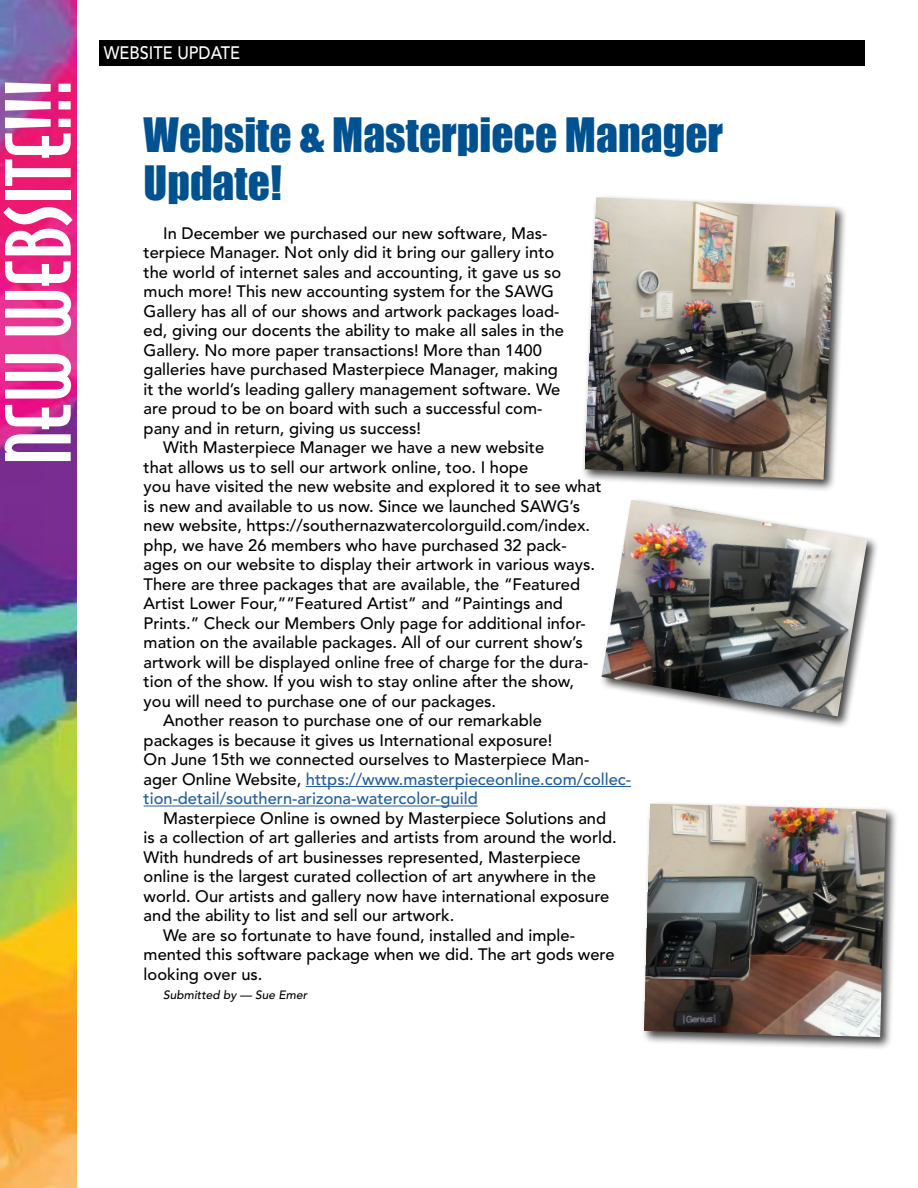
<style>
.page{position:relative;width:918px;height:1188px;background:#fff}
.page>*{position:absolute;margin:0;border:0;box-sizing:border-box;transform-origin:0 0}
.t1{font:85.05px "Bodega Sans Medium Oldstyle";color:#fff}
.t2{font:43.5px/48px "Impact";color:#00518f}
.t3{font:500 18px "Avenir LT Std";color:#fff;scale:.91 1}
.t4{font:500 16.5px/19.5px "Avenir LT Std";color:#000}
.t5{font:500 16.5px "Avenir LT Std";color:#215e9e}
.t6{font:italic 500 12px "Avenir LT Std";color:#000}
.s1{color:#000}
</style>
<div class="page">
<img style="left:0;top:0;width:77px;height:1188px">
<hr style="left:306px;top:786px;width:325px;height:1px;background:#215e9e">
<hr style="left:144px;top:806px;width:334px;height:1px;background:#215e9e">
<div style="left:581px;top:194px;width:267px;height:298px;background:#000;opacity:.75"></div>
<img style="left:584px;top:197px;width:251px;height:283px">
<div style="left:599px;top:497px;width:281px;height:232px;background:#000;opacity:.75"></div>
<img style="left:602px;top:500px;width:265px;height:216px">
<div style="left:100px;top:40px;width:765px;height:26px;background:#000"></div>
<div style="left:641px;top:800px;width:258px;height:250px;background:#000;opacity:.75"></div>
<img style="left:644px;top:804px;width:242px;height:233px">
<h1 class="t1" style="left:-12px;top:465px;width:387px;rotate:-90deg">NEW WEBSITE!!!</h1>
<p class="t3" style="left:104px;top:42px;width:151px">WEBSITE UPDATE</p>
<h2 class="t2" style="left:144px;top:110px;width:581px">Website &amp; Masterpiece Manager<br>Update!</h2>
<p class="t4" style="left:144px;top:224px;width:422px;text-indent:20px">In December we purchased our new software, Mas&shy;terpiece Manager. Not only did it bring our gallery into the world of internet sales and accounting, it gave us so much more! This new accounting system for the SAWG Gallery has all of our shows and artwork packages load&shy;ed, giving our docents the ability to make all sales in the Gallery. No more paper transactions! More than 1400 galleries have purchased Masterpiece Manager, making it the world’s leading gallery management software. We are proud to be on board with such a successful com&shy;pany and in return, giving us success!</p>
<p class="t4" style="left:163px;top:438px;width:383px">With Masterpiece Manager we have a new website</p>
<p class="t4" style="left:144px;top:458px;width:386px">that allows us to sell our artwork online, too. I hope</p>
<p class="t4" style="left:144px;top:477px;width:459px">you have visited the new website and explored it to see what</p>
<p class="t4" style="left:144px;top:497px;width:438px">is new and available to us now. Since we launched SAWG’s</p>
<p class="t4" style="left:144px;top:516px;width:448px">new website, https://southernazwatercolorguild.com/index.</p>
<p class="t4" style="left:144px;top:536px;width:425px">php, we have 26 members who have purchased 32 pack-</p>
<p class="t4" style="left:144px;top:555px;width:453px">ages on our website to display their artwork in various ways.</p>
<p class="t4" style="left:144px;top:575px;width:438px">There are three packages that are available, the “Featured</p>
<p class="t4" style="left:144px;top:594px;width:421px">Artist Lower Four,””Featured Artist” and “Paintings and</p>
<p class="t4" style="left:144px;top:614px;width:444px">Prints.” Check our Members Only page for additional infor-</p>
<p class="t4" style="left:144px;top:633px;width:441px">mation on the available packages. All of our current show’s</p>
<p class="t4" style="left:144px;top:653px;width:446px">artwork will be displayed online free of charge for the dura-</p>
<p class="t4" style="left:144px;top:672px;width:432px">tion of the show. If you wish to stay online after the show,</p>
<p class="t4" style="left:144px;top:692px;width:354px">you will need to purchase one of our packages.</p>
<p class="t4" style="left:163px;top:711px;width:380px">Another reason to purchase one of our remarkable</p>
<p class="t4" style="left:144px;top:731px;width:410px">packages is because it gives us International exposure!</p>
<p class="t4" style="left:144px;top:750px;width:447px">On June 15th we connected ourselves to Masterpiece Man-</p>
<p class="t5" style="left:144px;top:770px;width:489px"><span class="s1">ager Online Website,</span> https://www.masterpieceonline.com/collec-</p>
<p class="t5" style="left:144px;top:789px;width:336px">tion-detail/southern-arizona-watercolor-guild</p>
<p class="t4" style="left:163px;top:809px;width:445px">Masterpiece Online is owned by Masterpiece Solutions and</p>
<p class="t4" style="left:144px;top:828px;width:475px">is a collection of art galleries and artists from around the world.</p>
<p class="t4" style="left:144px;top:848px;width:438px">With hundreds of art businesses represented, Masterpiece</p>
<p class="t4" style="left:144px;top:867px;width:454px">online is the largest curated collection of art anywhere in the</p>
<p class="t4" style="left:144px;top:887px;width:467px">world. Our artists and gallery now have international exposure</p>
<p class="t4" style="left:144px;top:906px;width:312px">and the ability to list and sell our artwork.</p>
<p class="t4" style="left:163px;top:926px;width:413px">We are so fortunate to have found, installed and imple-</p>
<p class="t4" style="left:144px;top:945px;width:472px">mented this software package when we did. The art gods were</p>
<p class="t4" style="left:144px;top:965px;width:120px">looking over us.</p>
<p class="t6" style="left:163px;top:988px;width:146px">Submitted by — Sue Emer</p>
</div>
